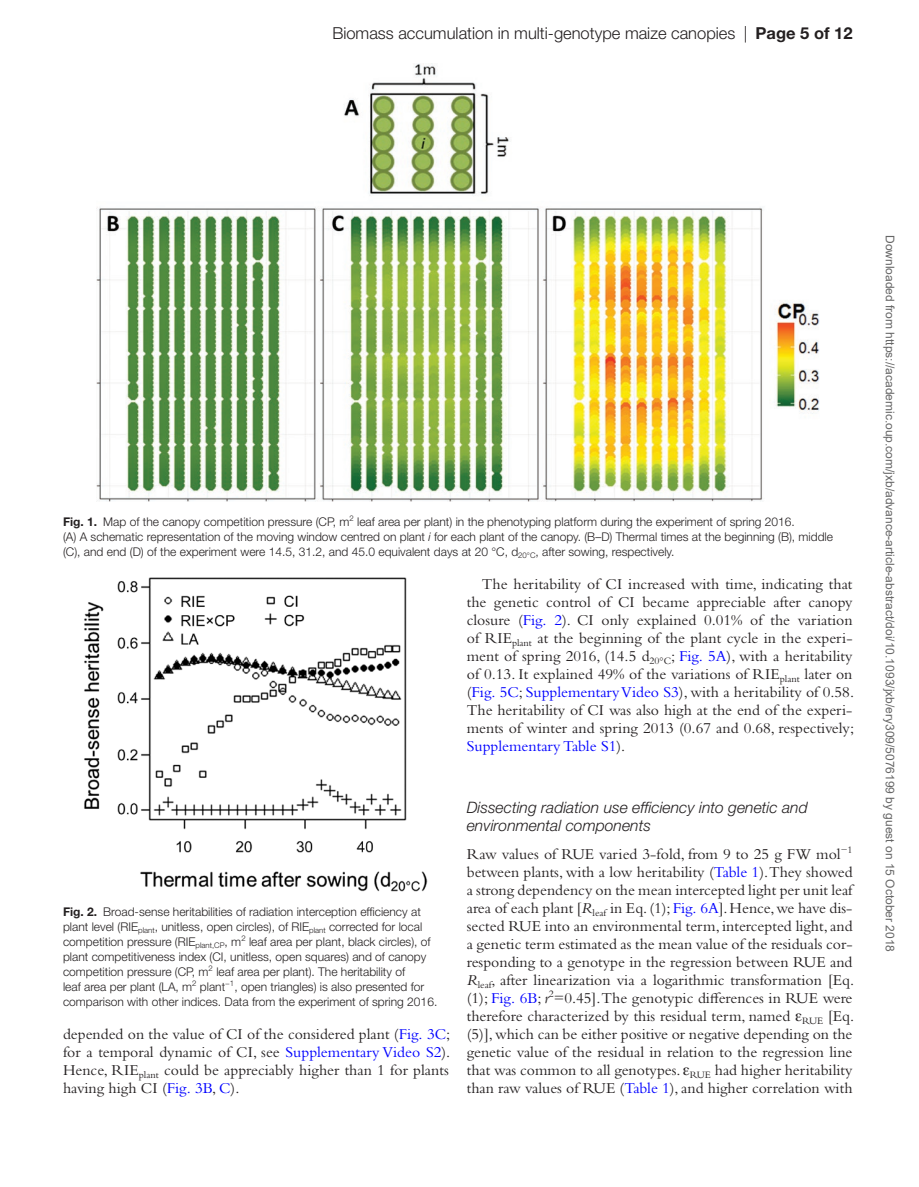
<style>
.page{position:relative;width:919px;height:1187px;background:#fff}
.page>*{position:absolute;margin:0;border:0;box-sizing:border-box;transform-origin:0 0}
.t1{font:300 16.5px "Helvetica Neue LT Std";color:#231f20}
.t2{font:15.75px/18px "Bembo Std";color:#231f20;text-align:justify}
.t3{font:italic 300 15.75px/18px "Helvetica Neue LT Std";color:#231f20}
.t4{font:300 12px/15px "Helvetica Neue LT Std";color:#231f20}
.t5{font:12px "Arial";color:#666}
.s1{font-weight:700}
.s2{font-style:italic}
.s3{color:#00f}
.s4{font-family:"Gandhari Unicode"}
</style>
<div class="page">
<img style="left:96px;top:63px;width:723px;height:438px">
<img style="left:84px;top:577px;width:344px;height:314px">
<p class="t1" style="left:332px;top:23px;width:521px">Biomass accumulation in multi-genotype maize canopies | <span class="s1">Page 5 of 12</span></p>
<p class="t4" style="left:63px;top:513px;width:771px"><span class="s1">Fig. 1.</span> Map of the canopy competition pressure (CP, m<sup>2</sup> leaf area per plant) in the phenotyping platform during the experiment of spring 2016.<br>(A) A schematic representation of the moving window centred on plant <span class="s2">i</span> for each plant of the canopy. (B–D) Thermal times at the beginning (B), middle (C), and end (D) of the experiment were 14.5, 31.2, and 45.0 equivalent days at 20 °C, d<sub>20°C</sub>, after sowing, respectively.</p>
<p class="t2" style="left:466px;top:574px;width:389px;text-indent:15px">The heritability of CI increased with time, indicating that the genetic control of CI became appreciable after canopy closure (<span class="s3">Fig. 2</span>). CI only explained 0.01% of the variation of RIE<sub>plant</sub> at the beginning of the plant cycle in the experi&shy;ment of spring 2016, (14.5 d<sub>20°C</sub>; <span class="s3">Fig. 5A</span>), with a heritability of 0.13. It explained 49% of the variations of RIE<sub>plant</sub> later on (<span class="s3">Fig. 5C</span>; <span class="s3">Supplementary Video S3</span>), with a heritability of 0.58.<br>The heritability of CI was also high at the end of the experi&shy;ments of winter and spring 2013 (0.67 and 0.68, respectively; <span class="s3">Supplementary Table S1</span>).</p>
<p class="t4" style="left:63px;top:903px;width:376px"><span class="s1">Fig. 2.</span> Broad-sense heritabilities of radiation interception efficiency at plant level (RIE<sub>plant</sub>, unitless, open circles), of RIE<sub>plant</sub> corrected for local competition pressure (RIE<sub>plant,CP</sub>, m<sup>2</sup> leaf area per plant, black circles), of plant competitiveness index (CI, unitless, open squares) and of canopy competition pressure (CP, m<sup>2</sup> leaf area per plant). The heritability of<br>leaf area per plant (LA, m<sup>2</sup> plant<sup>−1</sup>, open triangles) is also presented for comparison with other indices. Data from the experiment of spring 2016.</p>
<p class="t2" style="left:63px;top:1024px;width:389px">depended on the value of CI of the considered plant (<span class="s3">Fig. 3C</span>; for a temporal dynamic of CI, see <span class="s3">Supplementary Video S2</span>).<br>Hence, RIE<sub>plant</sub> could be appreciably higher than 1 for plants having high CI (<span class="s3">Fig. 3B</span>, <span class="s3">C</span>).</p>
<p class="t3" style="left:466px;top:797px;width:342px">Dissecting radiation use efficiency into genetic and environmental components</p>
<p class="t2" style="left:466px;top:844px;width:389px">Raw values of RUE varied 3-fold, from 9 to 25 g FW mol<sup>−1 </sup>between plants, with a low heritability (<span class="s3">Table 1</span>).They showed a strong dependency on the mean intercepted light per unit leaf area of each plant [<span class="s2">R</span><sub>leaf</sub> in Eq. (1); <span class="s3">Fig. 6A</span>]. Hence, we have dis&shy;sected RUE into an environmental term, intercepted light, and a genetic term estimated as the mean value of the residuals cor&shy;responding to a genotype in the regression between RUE and <span class="s2">R</span><sub>leaf</sub>, after linearization via a logarithmic transformation [Eq. (1); <span class="s3">Fig. 6B</span>; <span class="s2">r</span><sup>2</sup>=0.45]. The genotypic differences in RUE were therefore characterized by this residual term, named <span class="s4">ε</span><sub>RUE</sub> [Eq. (5)], which can be either positive or negative depending on the genetic value of the residual in relation to the regression line that was common to all genotypes. <span class="s4">ε</span><sub>RUE</sub> had higher heritability than raw values of RUE (<span class="s3">Table 1</span>), and higher correlation with</p>
<p class="t5" style="left:894px;top:235px;width:718px;rotate:90deg">Downloaded from https://academic.oup.com/jxb/advance-article-abstract/doi/10.1093/jxb/ery309/5076199 by guest on 15 October 2018</p>
</div>
